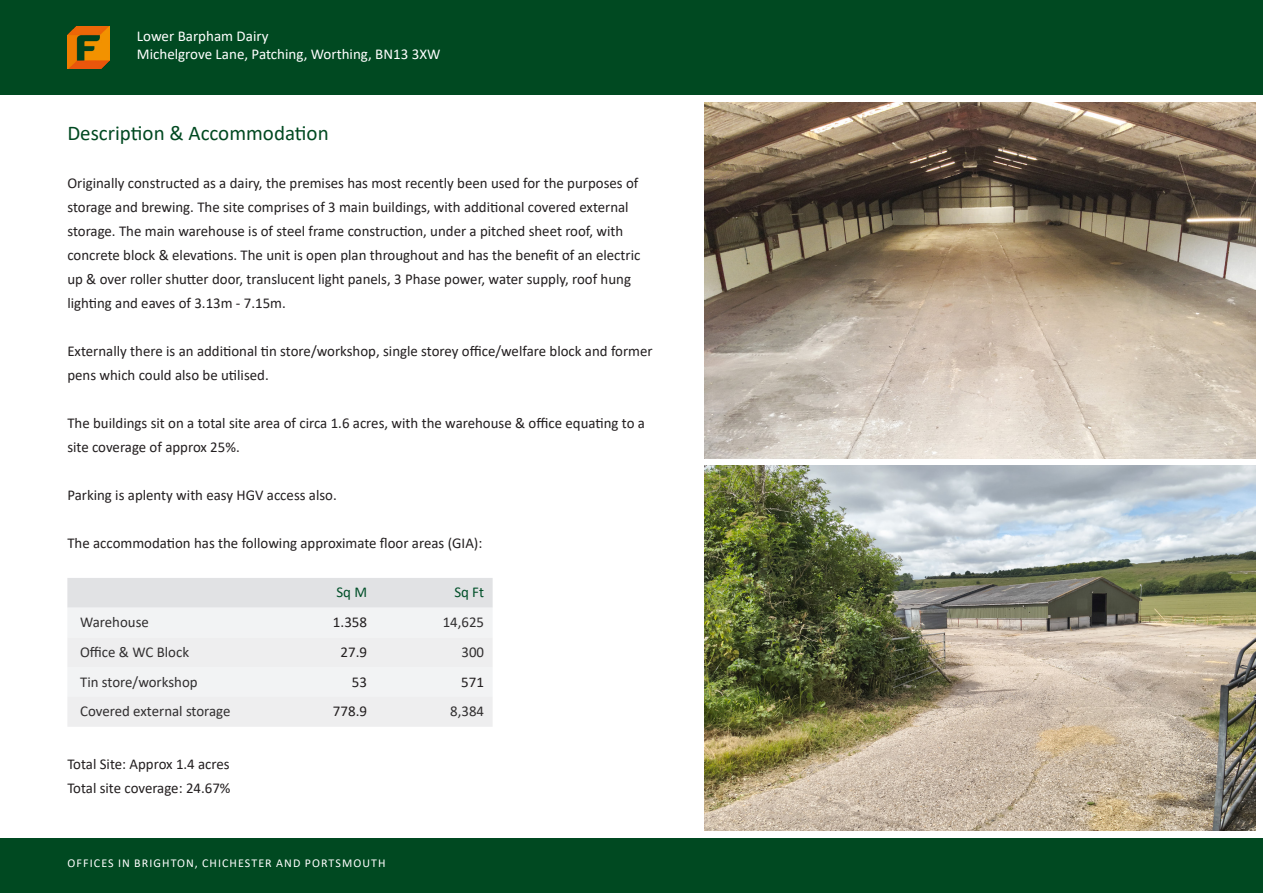
<style>
.page{position:relative;width:1263px;height:893px;background:#fff}
.page>*{position:absolute;margin:0;border:0;box-sizing:border-box;transform-origin:0 0}
.Flude_-_Sub_Header{font:21px "Calibri";color:#004921}
.Flude_-_Standard_Paragraph_Text{font:15px/24px "Calibri";color:#231f20}
.t1{font:15px "Calibri";color:#312f30}
.t2{font:15px "Calibri";color:#fff}
.t3{font:15px "Calibri";color:#004f28}
.t4{font:14.85px "Calibri";color:#231f20}
.t5{font:12px "Calibri";letter-spacing:.09em;color:#fff}
</style>
<div class="page">
<div style="left:0;top:0;width:1263px;height:95px;background:#004921"></div>
<img style="left:67px;top:26px;width:43px;height:42px">
<div style="left:0;top:838px;width:1263px;height:55px;background:#004921"></div>
<svg style="left:67px;top:578px;width:426px;height:149px"></svg>
<img style="left:705px;top:465px;width:550px;height:366px">
<img style="left:705px;top:102px;width:550px;height:356px">
<p class="t2" style="left:137px;top:26px;width:133px">Lower Barpham Dairy</p>
<p class="t2" style="left:137px;top:44px;width:305px">Michelgrove Lane, Patching, Worthing, BN13 3XW</p>
<p class="Flude_-_Sub_Header" style="left:67px;top:118px;width:263px">Description &amp; Accommodation</p>
<p class="Flude_-_Standard_Paragraph_Text" style="left:67px;top:171px;width:574px">Originally constructed as a dairy, the premises has most recently been used for the purposes of storage and brewing. The site comprises of 3 main buildings, with additional covered external storage. The main warehouse is of steel frame construction, under a pitched sheet roof, with concrete block &amp; elevations. The unit is open plan throughout and has the benefit of an electric up &amp; over roller shutter door, translucent light panels, 3 Phase power, water supply, roof hung lighting and eaves of 3.13m - 7.15m.</p>
<p class="Flude_-_Standard_Paragraph_Text" style="left:67px;top:339px;width:587px">Externally there is an additional tin store/workshop, single storey office/welfare block and former pens which could also be utilised.</p>
<p class="Flude_-_Standard_Paragraph_Text" style="left:67px;top:411px;width:579px">The buildings sit on a total site area of circa 1.6 acres, with the warehouse &amp; office equating to a site coverage of approx 25%.</p>
<p class="Flude_-_Standard_Paragraph_Text" style="left:67px;top:483px;width:271px">Parking is aplenty with easy HGV access also.</p>
<p class="Flude_-_Standard_Paragraph_Text" style="left:67px;top:531px;width:417px">The accommodation has the following approximate floor areas (GIA):</p>
<p class="t3" style="left:336px;top:582px;width:32px">Sq M</p>
<p class="t3" style="left:454px;top:582px;width:31px">Sq Ft</p>
<p class="t1" style="left:80px;top:612px;width:70px">Warehouse</p>
<p class="Flude_-_Standard_Paragraph_Text" style="left:333px;top:610px;width:36px">1.358</p>
<p class="t1" style="left:443px;top:612px;width:43px">14,625</p>
<p class="t1" style="left:80px;top:641px;width:111px">Office &amp; WC Block</p>
<p class="Flude_-_Standard_Paragraph_Text" style="left:341px;top:639px;width:28px">27.9</p>
<p class="t1" style="left:461px;top:641px;width:24px">300</p>
<p class="t1" style="left:80px;top:671px;width:119px">Tin store/workshop</p>
<p class="Flude_-_Standard_Paragraph_Text" style="left:352px;top:669px;width:17px">53</p>
<p class="t4" style="left:461px;top:671px;width:24px">571</p>
<p class="t1" style="left:80px;top:701px;width:152px">Covered external storage</p>
<p class="Flude_-_Standard_Paragraph_Text" style="left:333px;top:699px;width:36px">778.9</p>
<p class="t1" style="left:450px;top:701px;width:35px">8,384</p>
<p class="Flude_-_Standard_Paragraph_Text" style="left:67px;top:751px;width:164px">Total Site: Approx 1.4 acres</p>
<p class="Flude_-_Standard_Paragraph_Text" style="left:67px;top:775px;width:165px">Total site coverage: 24.67%</p>
<p class="t5" style="left:68px;top:855px;width:319px">OFFICES IN BRIGHTON, CHICHESTER AND PORTSMOUTH</p>
</div>
